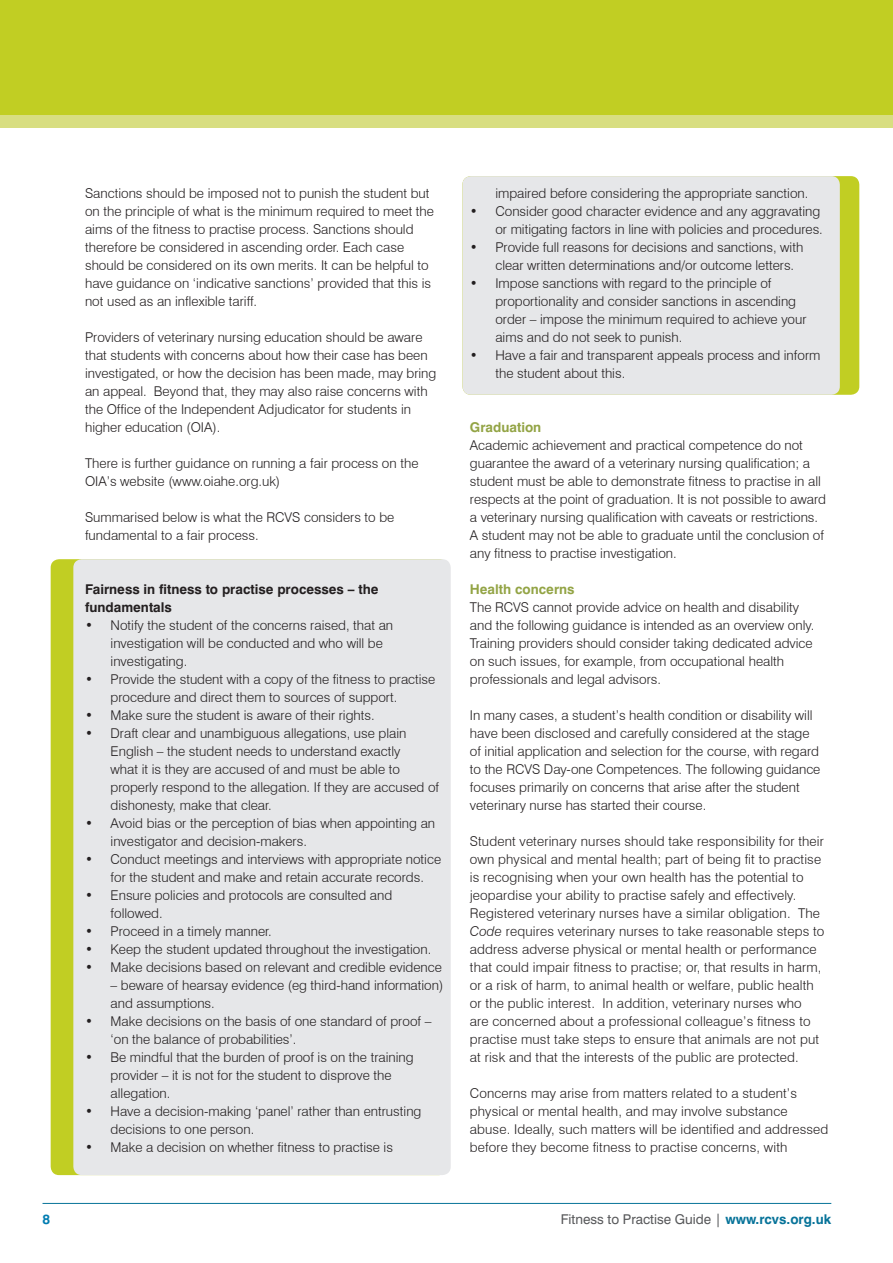
<style>
.page{position:relative;width:893px;height:1263px;background:#fff}
.page>*{position:absolute;margin:0;border:0;box-sizing:border-box;transform-origin:0 0}
.t1{font:300 13.5px/18px "Swiss 721 BT";color:#231f20}
.t2{font:700 13.5px/18px "Swiss 721 BT";color:#231f20}
.t3{font:13.5px "Swiss 721 BT";color:#57585a}
.t4{font:700 13.5px "Swiss 721 BT";color:#93a445}
.t5{font:700 13.5px "Swiss 721 BT";color:#007cb1}
.s1{font-style:italic}
.s2{font-weight:700;color:#077399}
</style>
<div class="page">
<div style="left:0;top:0;width:893px;height:128px;background:#c1ce23"></div>
<div style="left:0;top:115px;width:893px;height:13px;background:#d8de81"></div>
<hr style="left:43px;top:1203px;width:788px;height:1px;background:#077399">
<div style="left:51px;top:559px;width:397px;height:616px;background:#c1ce23;border-radius:9px"></div>
<div style="left:462px;top:176px;width:397px;height:219px;background:#c1ce23;border-radius:9px"></div>
<div style="left:73px;top:559px;width:378px;height:616px;background:#e6e7e9;border-radius:9px"></div>
<div style="left:462px;top:176px;width:378px;height:219px;background:#e6e7e9;border-radius:9px"></div>
<p class="t1" style="left:85px;top:184px;width:350px">Sanctions should be imposed not to punish the student but on the principle of what is the minimum required to meet the aims of the fitness to practise process. Sanctions should therefore be considered in ascending order. Each case should be considered on its own merits. It can be helpful to have guidance on ‘indicative sanctions’ provided that this is not used as an inflexible tariff.</p>
<p class="t1" style="left:85px;top:328px;width:353px">Providers of veterinary nursing education should be aware that students with concerns about how their case has been investigated, or how the decision has been made, may bring an appeal. Beyond that, they may also raise concerns with the Office of the Independent Adjudicator for students in higher education (OIA).</p>
<p class="t1" style="left:85px;top:454px;width:335px">There is further guidance on running a fair process on the<br>OIA’s website (www.oiahe.org.uk)</p>
<p class="t1" style="left:85px;top:508px;width:311px">Summarised below is what the RCVS considers to be fundamental to a fair process.</p>
<p class="t2" style="left:85px;top:580px;width:295px">Fairness in fitness to practise processes – the fundamentals</p>
<p class="t1" style="left:111px;top:616px;width:284px;text-indent:-26px">• Notify the student of the concerns raised, that an investigation will be conducted and who will be investigating.</p>
<p class="t1" style="left:111px;top:670px;width:326px;text-indent:-26px">• Provide the student with a copy of the fitness to practise procedure and direct them to sources of support.</p>
<p class="t1" style="left:85px;top:706px;width:291px">• Make sure the student is aware of their rights.</p>
<p class="t1" style="left:111px;top:724px;width:330px;text-indent:-26px">• Draft clear and unambiguous allegations, use plain English – the student needs to understand exactly<br>what it is they are accused of and must be able to properly respond to the allegation. If they are accused of dishonesty, make that clear.</p>
<p class="t1" style="left:111px;top:814px;width:326px;text-indent:-26px">• Avoid bias or the perception of bias when appointing an investigator and decision-makers.</p>
<p class="t1" style="left:111px;top:850px;width:332px;text-indent:-26px">• Conduct meetings and interviews with appropriate notice for the student and make and retain accurate records.</p>
<p class="t1" style="left:111px;top:886px;width:283px;text-indent:-26px">• Ensure policies and protocols are consulted and followed.</p>
<p class="t1" style="left:85px;top:922px;width:188px">• Proceed in a timely manner.</p>
<p class="t1" style="left:85px;top:940px;width:348px">• Keep the student updated throughout the investigation.</p>
<p class="t1" style="left:85px;top:958px;width:358px">• Make decisions based on relevant and credible evidence</p>
<p class="t1" style="left:111px;top:976px;width:334px">– beware of hearsay evidence (eg third-hand information) and assumptions.</p>
<p class="t1" style="left:111px;top:1012px;width:322px;text-indent:-26px">• Make decisions on the basis of one standard of proof – ‘on the balance of probabilities’.</p>
<p class="t1" style="left:111px;top:1048px;width:305px;text-indent:-26px">• Be mindful that the burden of proof is on the training provider – it is not for the student to disprove the allegation.</p>
<p class="t1" style="left:111px;top:1102px;width:312px;text-indent:-26px">• Have a decision-making ‘panel’ rather than entrusting decisions to one person.</p>
<p class="t1" style="left:85px;top:1138px;width:309px">• Make a decision on whether fitness to practise is</p>
<p class="t1" style="left:495px;top:184px;width:314px">impaired before considering the appropriate sanction.</p>
<p class="t1" style="left:470px;top:202px;width:354px;text-align:right">• Consider good character evidence and any aggravating or mitigating factors in line with policies and procedures.</p>
<p class="t1" style="left:495px;top:238px;width:309px;text-indent:-26px">• Provide full reasons for decisions and sanctions, with clear written determinations and/or outcome letters.</p>
<p class="t1" style="left:495px;top:274px;width:313px;text-indent:-26px">• Impose sanctions with regard to the principle of proportionality and consider sanctions in ascending order – impose the minimum required to achieve your aims and do not seek to punish.</p>
<p class="t1" style="left:495px;top:346px;width:326px;text-indent:-26px">• Have a fair and transparent appeals process and inform the student about this.</p>
<p class="t4" style="left:470px;top:419px;width:73px">Graduation</p>
<p class="t1" style="left:470px;top:436px;width:358px">Academic achievement and practical competence do not guarantee the award of a veterinary nursing qualification; a student must be able to demonstrate fitness to practise in all respects at the point of graduation. It is not possible to award a veterinary nursing qualification with caveats or restrictions.<br>A student may not be able to graduate until the conclusion of any fitness to practise investigation.</p>
<p class="t4" style="left:470px;top:581px;width:106px">Health concerns</p>
<p class="t1" style="left:470px;top:598px;width:346px">The RCVS cannot provide advice on health and disability and the following guidance is intended as an overview only.<br>Training providers should consider taking dedicated advice on such issues, for example, from occupational health professionals and legal advisors.</p>
<p class="t1" style="left:470px;top:706px;width:352px">In many cases, a student’s health condition or disability will have been disclosed and carefully considered at the stage of initial application and selection for the course, with regard to the RCVS Day-one Competences. The following guidance focuses primarily on concerns that arise after the student veterinary nurse has started their course.</p>
<p class="t1" style="left:470px;top:832px;width:356px">Student veterinary nurses should take responsibility for their own physical and mental health; part of being fit to practise is recognising when your own health has the potential to jeopardise your ability to practise safely and effectively.<br>Registered veterinary nurses have a similar obligation. The <span class="s1">Code</span> requires veterinary nurses to take reasonable steps to address adverse physical or mental health or performance that could impair fitness to practise; or, that results in harm, or a risk of harm, to animal health or welfare, public health or the public interest. In addition, veterinary nurses who<br>are concerned about a professional colleague’s fitness to practise must take steps to ensure that animals are not put at risk and that the interests of the public are protected.</p>
<p class="t1" style="left:470px;top:1084px;width:360px">Concerns may arise from matters related to a student’s physical or mental health, and may involve substance abuse. Ideally, such matters will be identified and addressed before they become fitness to practise concerns, with</p>
<p class="t5" style="left:43px;top:1211px;width:9px">8</p>
<p class="t3" style="left:561px;top:1211px;width:272px">Fitness to Practise Guide | <span class="s2">www.rcvs.org.uk</span></p>
</div>
